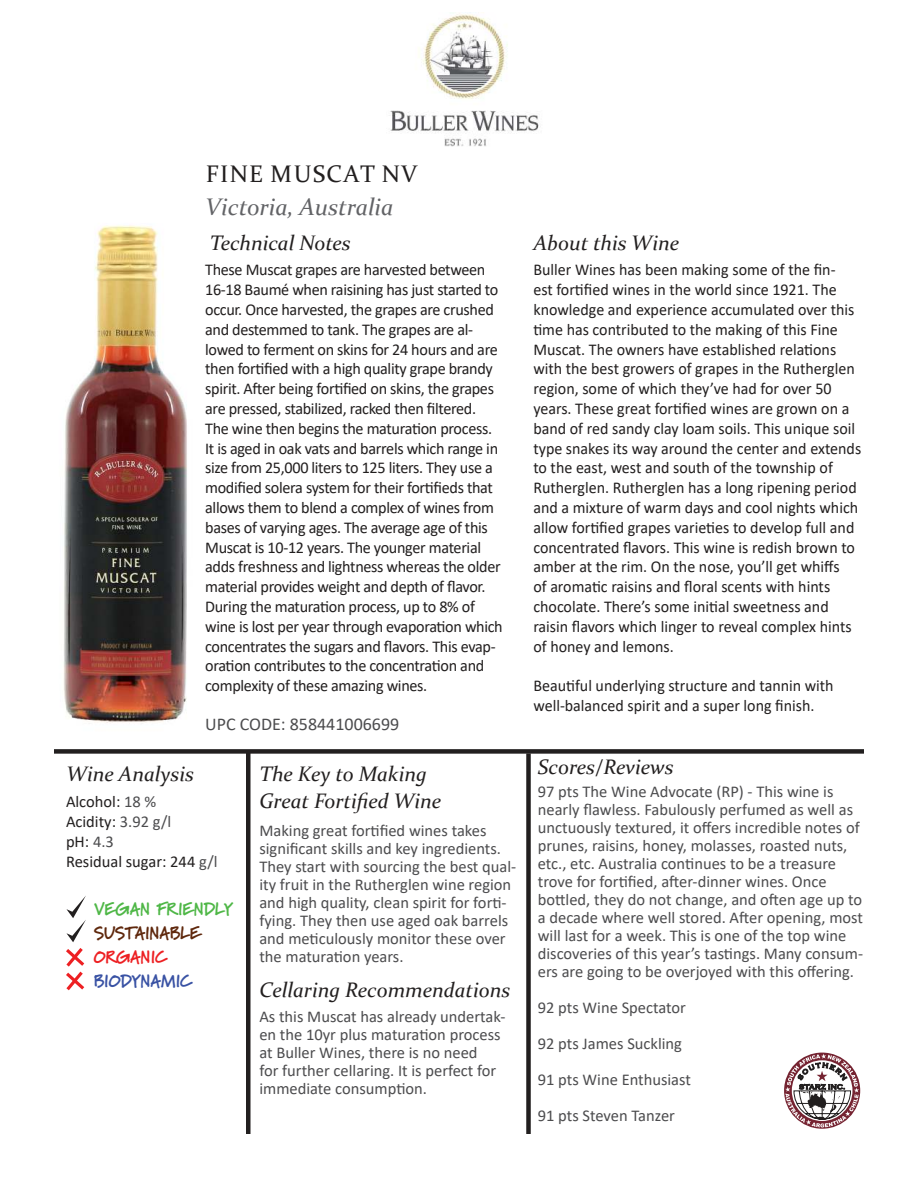
<style>
.page{position:relative;width:918px;height:1188px;background:#fff}
.page>*{position:absolute;margin:0;border:0;box-sizing:border-box;transform-origin:0 0}
.t1{font:italic 24px "Constantia";color:#626366}
.t2{font:24px "Constantia";letter-spacing:.06em;color:#221f1f}
.t3{font:italic 21px/27px "Constantia";color:#221f1f}
.t4{font:18px "Calibri";color:#4c4c4e}
.t5{font:900 18px "Marydale";color:#4fb747;scale:.92 1}
.t6{font:900 18px "Marydale";letter-spacing:-.01em;color:#5f280d;scale:.92 1}
.t7{font:900 18px "Marydale";color:#3952a4;scale:.92 1}
.t8{font:900 18px "Marydale";color:#ed2023;scale:.92 1}
.t9{font:16.5px/19.8px "Calibri";letter-spacing:-.015em;color:#221f1f}
.t10{font:16.5px/18px "Calibri";color:#4c4c4e}
.s1{color:#4c4c4e}
</style>
<div class="page">
<img style="left:63px;top:225px;width:124px;height:498px">
<img style="left:390px;top:12px;width:149px;height:135px">
<svg style="left:785px;top:1054px;width:74px;height:73px"></svg>
<div style="left:54px;top:749px;width:810px;height:5px;background:#221f1f"></div>
<div style="left:246px;top:751px;width:5px;height:383px;background:#221f1f"></div>
<div style="left:526px;top:753px;width:5px;height:381px;background:#221f1f"></div>
<svg style="left:66px;top:896px;width:20px;height:95px"></svg>
<h1 class="t2" style="left:206px;top:160px;width:213px">FINE MUSCAT NV</h1>
<h1 class="t1" style="left:205px;top:197px;width:190px">Victoria, Australia</h1>
<p class="t3" style="left:210px;top:231px;width:142px">Technical Notes</p>
<p class="t3" style="left:533px;top:231px;width:147px">About this Wine</p>
<p class="t9" style="left:205px;top:260px;width:299px">These Muscat grapes are harvested between 16-18 Baumé when raisining has just started to occur. Once harvested, the grapes are crushed and destemmed to tank. The grapes are al&shy;lowed to ferment on skins for 24 hours and are then fortified with a high quality grape brandy spirit. After being fortified on skins, the grapes are pressed, stabilized, racked then filtered.<br>The wine then begins the maturation process.<br>It is aged in oak vats and barrels which range in size from 25,000 liters to 125 liters. They use a modified solera system for their fortifieds that allows them to blend a complex of wines from bases of varying ages. The average age of this Muscat is 10-12 years. The younger material adds freshness and lightness whereas the older material provides weight and depth of flavor.<br>During the maturation process, up to 8% of wine is lost per year through evaporation which concentrates the sugars and flavors. This evap&shy;oration contributes to the concentration and complexity of these amazing wines.</p>
<p class="t9" style="left:533px;top:260px;width:329px">Buller Wines has been making some of the fin-<br>est fortified wines in the world since 1921. The knowledge and experience accumulated over this time has contributed to the making of this Fine Muscat. The owners have established relations with the best growers of grapes in the Rutherglen region, some of which they’ve had for over 50 years. These great fortified wines are grown on a band of red sandy clay loam soils. This unique soil type snakes its way around the center and extends to the east, west and south of the township of Rutherglen. Rutherglen has a long ripening period and a mixture of warm days and cool nights which allow fortified grapes varieties to develop full and concentrated flavors. This wine is redish brown to amber at the rim. On the nose, you’ll get whiffs<br>of aromatic raisins and floral scents with hints chocolate. There’s some initial sweetness and raisin flavors which linger to reveal complex hints of honey and lemons.</p>
<p class="t9" style="left:533px;top:675px;width:302px">Beautiful underlying structure and tannin with well-balanced spirit and a super long finish.</p>
<p class="t4" style="left:205px;top:717px;width:196px">UPC CODE: 858441006699</p>
<p class="t3" style="left:66px;top:763px;width:130px">Wine Analysis</p>
<p class="t9" style="left:66px;top:793px;width:153px">Alcohol: <span class="s1">18 %<br></span>Acidity: <span class="s1">3.92 g/l<br></span>pH: <span class="s1">4.3<br></span>Residual sugar: 244 <span class="s1">g/l</span></p>
<p class="t5" style="left:94px;top:898px;width:153px">VEGAN FRIENDLY</p>
<p class="t6" style="left:94px;top:922px;width:118px">SUSTAINABLE</p>
<p class="t8" style="left:94px;top:946px;width:81px">ORGANIC</p>
<p class="t7" style="left:94px;top:970px;width:109px">BIODYNAMIC</p>
<p class="t3" style="left:259px;top:763px;width:183px">The Key to Making<br>Great Fortified Wine</p>
<p class="t10" style="left:259px;top:821px;width:258px">Making great fortified wines takes significant skills and key ingredients.<br>They start with sourcing the best qual&shy;ity fruit in the Rutherglen wine region and high quality, clean spirit for forti&shy;fying. They then use aged oak barrels and meticulously monitor these over the maturation years.</p>
<p class="t3" style="left:259px;top:979px;width:253px">Cellaring Recommendations</p>
<p class="t10" style="left:259px;top:1009px;width:248px">As this Muscat has already undertak&shy;en the 10yr plus maturation process at Buller Wines, there is no need<br>for further cellaring. It is perfect for immediate consumption.</p>
<p class="t3" style="left:538px;top:755px;width:137px">Scores/Reviews</p>
<p class="t10" style="left:538px;top:782px;width:327px">97 pts The Wine Advocate (RP) - This wine is nearly flawless. Fabulously perfumed as well as unctuously textured, it offers incredible notes of prunes, raisins, honey, molasses, roasted nuts, etc., etc. Australia continues to be a treasure trove for fortified, after-dinner wines. Once bottled, they do not change, and often age up to a decade where well stored. After opening, most will last for a week. This is one of the top wine discoveries of this year’s tastings. Many consum&shy;ers are going to be overjoyed with this offering.</p>
<p class="t10" style="left:538px;top:991px;width:155px;line-height:36px">92 pts Wine Spectator<br>92 pts James Suckling<br>91 pts Wine Enthusiast<br>91 pts Steven Tanzer</p>
</div>
